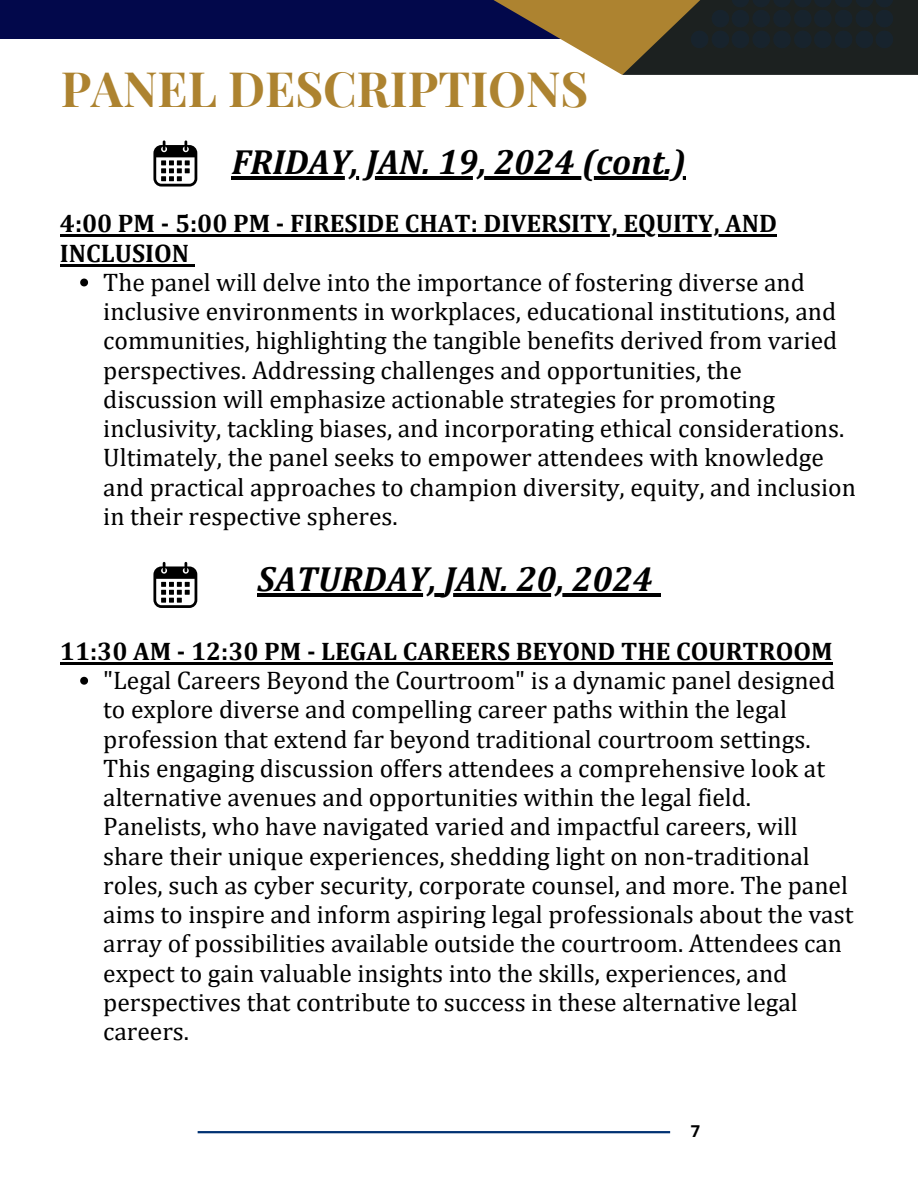
<style>
.page{position:relative;width:918px;height:1188px;background:#fff}
.page>*{position:absolute;margin:0;border:0;box-sizing:border-box;transform-origin:0 0}
.t1{font:700 47.7px "Playfair Display SC";color:#ad8330}
.t2{font:italic 700 35.1px "Cambria";color:#000}
.t3{font:25.5px/29.2px "Cambria";color:#000}
.t4{font:700 25.5px/29.2px "Cambria";color:#000}
.t5{font:700 16.35px "Open Sans";color:#000}
</style>
<div class="page">
<hr style="left:198px;top:1131px;width:472px;height:2px;background:#003172">
<div style="left:0;top:0;width:618px;height:39px;background:#02084b"></div>
<svg style="left:493px;top:0;width:129px;height:75px"></svg>
<svg style="left:622px;top:0;width:296px;height:75px;background:#3e3824"></svg>
<svg style="left:691px;top:0;width:202px;height:48px;background:#192227"></svg>
<svg style="left:232px;top:176px;width:454px;height:4px;background:#242424"></svg>
<hr style="left:60px;top:235px;width:52px;height:2px;background:#000">
<hr style="left:112px;top:235px;width:665px;height:2px;background:#000">
<hr style="left:60px;top:264px;width:129px;height:2px;background:#000">
<svg style="left:189px;top:264px;width:6px;height:2px"></svg>
<svg style="left:80px;top:279px;width:8px;height:7px"></svg>
<hr style="left:257px;top:594px;width:187px;height:3px;background:#000">
<hr style="left:444px;top:594px;width:209px;height:3px;background:#000">
<svg style="left:653px;top:594px;width:8px;height:3px"></svg>
<hr style="left:60px;top:662px;width:773px;height:2px;background:#000">
<svg style="left:80px;top:677px;width:8px;height:8px"></svg>
<svg style="left:153px;top:140px;width:44px;height:47px"></svg>
<svg style="left:153px;top:562px;width:44px;height:46px"></svg>
<p class="t1" style="left:61px;top:56px;width:529px">PANEL DESCRIPTIONS</p>
<p class="t2" style="left:232px;top:141px;width:456px">FRIDAY, JAN. 19, 2024 (cont.)</p>
<p class="t4" style="left:60px;top:209px;width:719px">4:00 PM - 5:00 PM - FIRESIDE CHAT: DIVERSITY, EQUITY, AND<br>INCLUSION</p>
<p class="t3" style="left:103px;top:267px;width:754px">The panel will delve into the importance of fostering diverse and inclusive environments in workplaces, educational institutions, and communities, highlighting the tangible benefits derived from varied perspectives. Addressing challenges and opportunities, the discussion will emphasize actionable strategies for promoting inclusivity, tackling biases, and incorporating ethical considerations.<br>Ultimately, the panel seeks to empower attendees with knowledge and practical approaches to champion diversity, equity, and inclusion in their respective spheres.</p>
<p class="t2" style="left:257px;top:558px;width:397px">SATURDAY, JAN. 20, 2024</p>
<p class="t4" style="left:60px;top:636px;width:774px">11:30 AM - 12:30 PM - LEGAL CAREERS BEYOND THE COURTROOM</p>
<p class="t3" style="left:103px;top:665px;width:752px">"Legal Careers Beyond the Courtroom" is a dynamic panel designed to explore diverse and compelling career paths within the legal profession that extend far beyond traditional courtroom settings.<br>This engaging discussion offers attendees a comprehensive look at alternative avenues and opportunities within the legal field.<br>Panelists, who have navigated varied and impactful careers, will share their unique experiences, shedding light on non-traditional roles, such as cyber security, corporate counsel, and more. The panel aims to inspire and inform aspiring legal professionals about the vast array of possibilities available outside the courtroom. Attendees can expect to gain valuable insights into the skills, experiences, and perspectives that contribute to success in these alternative legal careers.</p>
<p class="t5" style="left:691px;top:1119px;width:11px">7</p>
</div>
